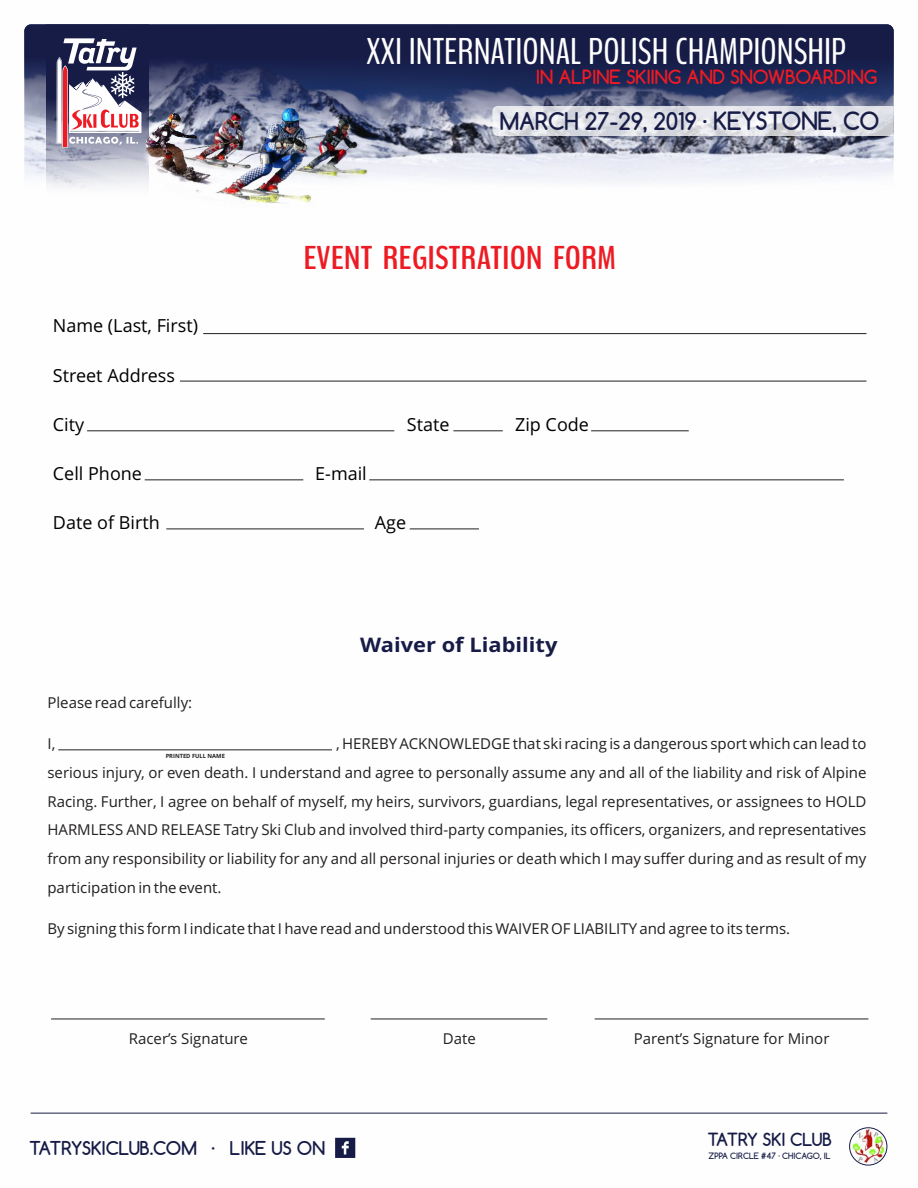
<style>
.page{position:relative;width:918px;height:1188px;background:#fff}
.page>*{position:absolute;margin:0;border:0;box-sizing:border-box;transform-origin:0 0}
.t1{font:37.05px "Bench Nine";color:#fefefe}
.t2{font:700 32.85px "Bench Nine";color:#ed1b23;scale:1.09 1}
.t3{font:700 23.1px "Comfortaa";color:#171c47}
.t4{font:700 19.95px "Open Sans";color:#171c47;scale:1.09 1}
.t5{font:700 18.6px "Comfortaa";color:#ed1b23}
.t6{font:18px "Open Sans";color:#000}
.t7{font:700 18px "Comfortaa";color:#171c47}
.t8{font:700 17.1px "Comfortaa";color:#171c47}
.t9{font:15px/28.8px "Open Sans";color:#221f20;text-align:justify}
.t10{font:700 8.25px "Comfortaa";color:#171c47}
.t11{font:700 5.7px "Open Sans";color:#221f20}
.s1{font-size:23.85px}
</style>
<div class="page">
<img style="left:850px;top:1128px;width:37px;height:37px;border-radius:50%">
<div style="left:849px;top:1127px;width:38px;height:38px;border:1px solid #171c47;border-radius:50%"></div>
<svg style="left:335px;top:1138px;width:20px;height:20px"></svg>
<img style="left:24px;top:139px;width:870px;height:44px">
<svg style="left:24px;top:24px;width:870px;height:115px;background:#2f3760"></svg>
<svg style="left:46px;top:24px;width:103px;height:164px;background:#7f839c"></svg>
<svg style="left:57px;top:38px;width:84px;height:109px"></svg>
<svg style="left:492px;top:106px;width:402px;height:30px;background:#e0e1e7"></svg>
<img style="left:323px;top:120px;width:50px;height:62px">
<img style="left:167px;top:108px;width:156px;height:96px">
<img style="left:139px;top:109px;width:76px;height:77px">
<hr style="left:31px;top:1113px;width:856px;height:1px;background:#171c47">
<hr style="left:203px;top:333px;width:663px;height:1px;background:#221f20">
<hr style="left:180px;top:381px;width:686px;height:1px;background:#221f20">
<hr style="left:87px;top:430px;width:307px;height:1px;background:#221f20">
<hr style="left:453px;top:430px;width:50px;height:1px;background:#221f20">
<hr style="left:591px;top:430px;width:98px;height:1px;background:#221f20">
<hr style="left:145px;top:479px;width:158px;height:1px;background:#221f20">
<hr style="left:369px;top:479px;width:475px;height:1px;background:#221f20">
<hr style="left:166px;top:529px;width:198px;height:1px;background:#221f20">
<hr style="left:410px;top:529px;width:69px;height:1px;background:#221f20">
<hr style="left:58px;top:749px;width:274px;height:1px;background:#221f20">
<hr style="left:51px;top:1019px;width:274px;height:1px;background:#221f20">
<hr style="left:595px;top:1019px;width:273px;height:1px;background:#221f20">
<hr style="left:371px;top:1019px;width:176px;height:1px;background:#221f20">
<h1 class="t1" style="left:366px;top:28px;width:482px">XXI INTERNATIONAL POLISH CHAMPIONSHIP</h1>
<p class="t5" style="left:536px;top:65px;width:343px">IN ALPINE SKIING AND SNOWBOARDING</p>
<h3 class="t3" style="left:500px;top:107px;width:381px">MARCH 27-29, 2019 · <span class="s1">KEYSTONE, CO</span></h3>
<p class="t6" style="left:53px;top:319px;width:147px">Name (Last, First)</p>
<p class="t6" style="left:53px;top:368px;width:124px">Street Address</p>
<h2 class="t2" style="left:303px;top:237px;width:288px">EVENT REGISTRATION FORM</h2>
<p class="t6" style="left:53px;top:417px;width:33px">City</p>
<p class="t6" style="left:407px;top:417px;width:44px">State</p>
<p class="t6" style="left:515px;top:417px;width:75px">Zip Code</p>
<p class="t6" style="left:53px;top:466px;width:91px">Cell Phone</p>
<p class="t6" style="left:315px;top:466px;width:53px">E-mail</p>
<p class="t6" style="left:53px;top:516px;width:108px">Date of Birth</p>
<p class="t6" style="left:375px;top:516px;width:33px">Age</p>
<h3 class="t4" style="left:360px;top:637px;width:183px">Waiver of Liability</h3>
<p class="t9" style="left:47px;top:690px;width:146px">Please read carefully:</p>
<p class="t9" style="left:47px;top:731px;width:9px">I,</p>
<p class="t9" style="left:47px;top:731px;width:821px;text-indent:289px">, HEREBY ACKNOWLEDGE that ski racing is a dangerous sport which can lead to serious injury, or even death. I understand and agree to personally assume any and all of the liability and risk of Alpine Racing. Further, I agree on behalf of myself, my heirs, survivors, guardians, legal representatives, or assignees to HOLD HARMLESS AND RELEASE Tatry Ski Club and involved third-party companies, its officers, organizers, and representatives from any responsibility or liability for any and all personal injuries or death which I may suffer during and as result of my participation in the event.</p>
<p class="t11" style="left:166px;top:753px;width:61px">PRINTED FULL NAME</p>
<p class="t9" style="left:47px;top:915px;width:744px">By signing this form I indicate that I have read and understood this WAIVER OF LIABILITY and agree to its terms.</p>
<p class="t9" style="left:129px;top:1026px;width:120px">Racer’s Signature</p>
<p class="t9" style="left:443px;top:1026px;width:34px">Date</p>
<p class="t9" style="left:634px;top:1026px;width:197px">Parent’s Signature for Minor</p>
<p class="t7" style="left:29px;top:1137px;width:169px">TATRYSKICLUB.COM</p>
<p class="t7" style="left:212px;top:1137px;width:115px">· LIKE US ON</p>
<p class="t8" style="left:708px;top:1129px;width:126px">TATRY SKI CLUB</p>
<p class="t10" style="left:709px;top:1151px;width:124px">ZPPA CIRCLE #47 · CHICAGO, IL</p>
</div>
